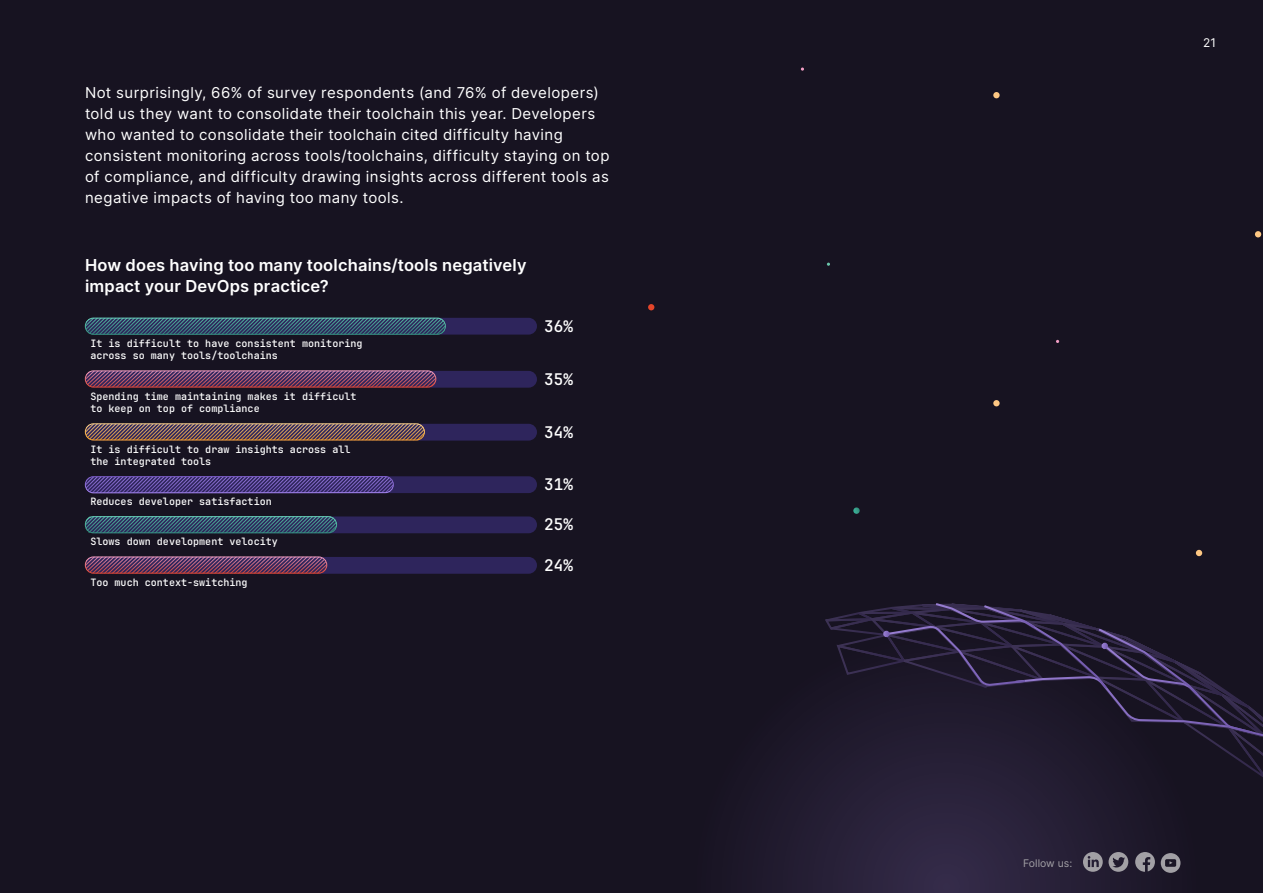
<style>
.page{position:relative;width:1263px;height:893px;background:#171321}
.page>*{position:absolute;margin:0;border:0;box-sizing:border-box;transform-origin:0 0}
.t1{font:600 16.5px/21px "Inter";letter-spacing:.01em;color:#fff}
.t2{font:600 15.9px "Jet Brains Mono";color:#fff}
.t3{font:15px/21px "Inter";letter-spacing:.03em;color:#fff}
.t4{font:12px "Inter";color:#fff}
.t5{font:10.5px "Inter";color:#a2a0a5}
.t6{font:600 10.05px/12.1px "Jet Brains Mono";color:#fff}
</style>
<div class="page">
<svg style="left:756px;top:741px;width:425px;height:152px"></svg>
<svg style="left:825px;top:603px;width:438px;height:185px"></svg>
<div style="left:1101px;top:643px;width:7px;height:6px;border:3px solid #fff;border-radius:50%"></div>
<div style="left:85px;top:318px;width:452px;height:17px;background:#2e255c;border-radius:8px"></div>
<svg style="left:84px;top:317px;width:411px;height:18px"></svg>
<div style="left:85px;top:318px;width:361px;height:17px;border:1px solid #fff;border-radius:8px"></div>
<div style="left:85px;top:371px;width:452px;height:17px;background:#2e255c;border-radius:8px"></div>
<svg style="left:84px;top:370px;width:399px;height:18px"></svg>
<div style="left:85px;top:371px;width:351px;height:16px;border:1px solid #fff;border-radius:8px"></div>
<div style="left:85px;top:424px;width:452px;height:17px;background:#2e255c;border-radius:8px"></div>
<svg style="left:84px;top:423px;width:424px;height:18px"></svg>
<div style="left:85px;top:423px;width:340px;height:17px;border:1px solid #fff;border-radius:8px"></div>
<div style="left:85px;top:476px;width:452px;height:17px;background:#2e255c;border-radius:8px"></div>
<svg style="left:84px;top:476px;width:374px;height:18px"></svg>
<div style="left:85px;top:476px;width:309px;height:17px;border:1px solid #fff;border-radius:8px"></div>
<div style="left:85px;top:516px;width:452px;height:17px;background:#2e255c;border-radius:8px"></div>
<svg style="left:84px;top:516px;width:366px;height:18px"></svg>
<div style="left:85px;top:516px;width:252px;height:17px;border:1px solid #fff;border-radius:8px"></div>
<div style="left:85px;top:557px;width:452px;height:17px;background:#2e255c;border-radius:8px"></div>
<svg style="left:84px;top:556px;width:358px;height:18px"></svg>
<div style="left:85px;top:557px;width:242px;height:16px;border:1px solid #fff;border-radius:8px"></div>
<svg style="left:993px;top:92px;width:7px;height:6px"></svg>
<svg style="left:1255px;top:231px;width:6px;height:6px"></svg>
<svg style="left:993px;top:400px;width:7px;height:6px"></svg>
<svg style="left:648px;top:304px;width:6px;height:6px"></svg>
<svg style="left:853px;top:507px;width:7px;height:7px"></svg>
<svg style="left:1196px;top:550px;width:6px;height:6px"></svg>
<svg style="left:1161px;top:853px;width:19px;height:20px"></svg>
<svg style="left:1135px;top:852px;width:20px;height:20px"></svg>
<svg style="left:1083px;top:852px;width:45px;height:20px"></svg>
<p class="t3" style="left:85px;top:82px;width:526px">Not surprisingly, 66% of survey respondents (and 76% of developers) told us they want to consolidate their toolchain this year. Developers who wanted to consolidate their toolchain cited difficulty having consistent monitoring across tools/toolchains, difficulty staying on top of compliance, and difficulty drawing insights across different tools as negative impacts of having too many tools.</p>
<p class="t1" style="left:85px;top:254px;width:443px">How does having too many toolchains/tools negatively impact your DevOps practice?</p>
<p class="t6" style="left:90px;top:337px;width:274px">It is difficult to have consistent monitoring across so many tools/toolchains</p>
<p class="t6" style="left:90px;top:390px;width:268px">Spending time maintaining makes it difficult to keep on top of compliance</p>
<p class="t6" style="left:90px;top:443px;width:262px">It is difficult to draw insights across all the integrated tools</p>
<p class="t6" style="left:90px;top:495px;width:183px">Reduces developer satisfaction</p>
<p class="t6" style="left:90px;top:535px;width:189px">Slows down development velocity</p>
<p class="t6" style="left:90px;top:576px;width:159px">Too much context-switching</p>
<p class="t2" style="left:544px;top:314px;width:30px">36%</p>
<p class="t2" style="left:544px;top:368px;width:30px">35%</p>
<p class="t2" style="left:544px;top:420px;width:30px">34%</p>
<p class="t2" style="left:544px;top:472px;width:30px">31%</p>
<p class="t2" style="left:544px;top:512px;width:30px">25%</p>
<p class="t2" style="left:544px;top:553px;width:30px">24%</p>
<p class="t4" style="left:1203px;top:34px;width:14px">21</p>
<p class="t5" style="left:1023px;top:855px;width:51px">Follow us:</p>
</div>
